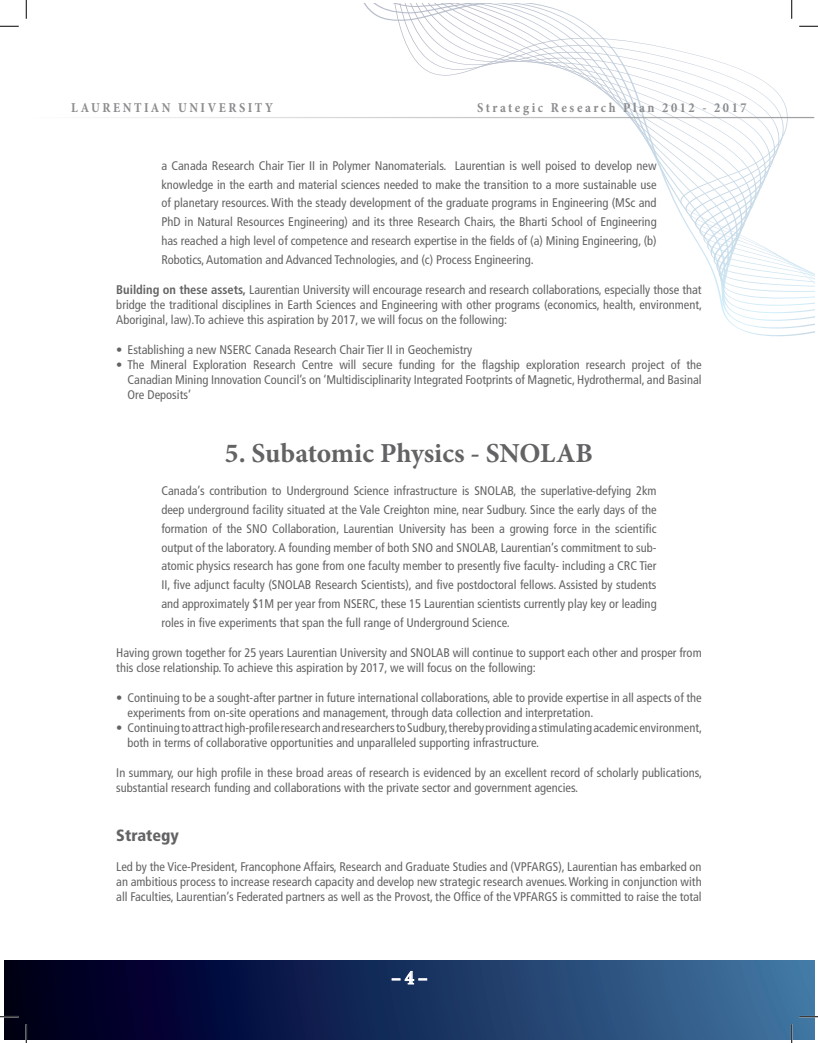
<style>
.page{position:relative;width:818px;height:1043px;background:#fff}
.page>*{position:absolute;margin:0;border:0;box-sizing:border-box;transform-origin:0 0}
.t1{font:700 27.5px "Minion Pro";letter-spacing:-.005em;color:#636366}
.t2{font:700 condensed 20px "Minion Pro";color:#fff}
.t3{font:900 condensed 16.25px "Frutiger LT Std";color:#636366}
.t4{font:700 condensed 13.75px "Minion Pro";letter-spacing:.19em;color:#8a8c8f}
.t5{font:condensed 12.5px/18.8px "Frutiger LT Std";color:#636366;text-align:justify}
.s1{font-weight:700}
</style>
<div class="page">
<svg style="left:364px;top:4px;width:450px;height:333px"></svg>
<div style="left:5px;top:960px;width:809px;height:79px;background:linear-gradient(to right,#000017,#3f74a4)"></div>
<hr style="left:26px;top:117px;width:788px;height:1px;background:#9d9fa2">
<svg style="left:392px;top:970px;width:34px;height:14px"></svg>
<svg style="left:0;top:25px;width:19px;height:2px"></svg>
<svg style="left:799px;top:25px;width:19px;height:2px"></svg>
<svg style="left:0;top:1015px;width:19px;height:2px"></svg>
<svg style="left:799px;top:1015px;width:19px;height:2px"></svg>
<svg style="left:25px;top:0;width:2px;height:19px"></svg>
<svg style="left:25px;top:1024px;width:2px;height:18px"></svg>
<svg style="left:790px;top:0;width:2px;height:19px"></svg>
<svg style="left:790px;top:1024px;width:2px;height:18px"></svg>
<p class="t4" style="left:71px;top:98px;width:203px">LAURENTIAN UNIVERSITY</p>
<p class="t4" style="left:477px;top:98px;width:271px">Strategic Research Plan 2012 - 2017</p>
<p class="t5" style="left:161px;top:156px;width:497px">a Canada Research Chair Tier II in Polymer Nanomaterials. Laurentian is well poised to develop new knowledge in the earth and material sciences needed to make the transition to a more sustainable use of planetary resources. With the steady development of the graduate programs in Engineering (MSc and PhD in Natural Resources Engineering) and its three Research Chairs, the Bharti School of Engineering has reached a high level of competence and research expertise in the fields of (a) Mining Engineering, (b)<br>Robotics, Automation and Advanced Technologies, and (c) Process Engineering.</p>
<p class="t5" style="left:116px;top:282px;width:587px;line-height:15px"><span class="s1">Building on these assets,</span> Laurentian University will encourage research and research collaborations, especially those that bridge the traditional disciplines in Earth Sciences and Engineering with other programs (economics, health, environment, Aboriginal, law).To achieve this aspiration by 2017, we will focus on the following:</p>
<p class="t5" style="left:116px;top:340px;width:357px">• Establishing a new NSERC Canada Research Chair Tier II in Geochemistry</p>
<p class="t5" style="left:128px;top:357px;width:575px;line-height:15px;text-indent:-11px">• The Mineral Exploration Research Centre will secure funding for the flagship exploration research project of the Canadian Mining Innovation Council’s on ‘Multidisciplinarity Integrated Footprints of Magnetic, Hydrothermal, and Basinal Ore Deposits’</p>
<p class="t1" style="left:225px;top:433px;width:369px">5. Subatomic Physics - SNOLAB</p>
<p class="t5" style="left:161px;top:482px;width:497px">Canada’s contribution to Underground Science infrastructure is SNOLAB, the superlative-defying 2km deep underground facility situated at the Vale Creighton mine, near Sudbury. Since the early days of the formation of the SNO Collaboration, Laurentian University has been a growing force in the scientific output of the laboratory.A founding member of both SNO and SNOLAB, Laurentian’s commitment to sub&shy;atomic physics research has gone from one faculty member to presently five faculty- including a CRC Tier II, five adjunct faculty (SNOLAB Research Scientists), and five postdoctoral fellows. Assisted by students and approximately $1M per year from NSERC, these 15 Laurentian scientists currently play key or leading roles in five experiments that span the full range of Underground Science.</p>
<p class="t5" style="left:116px;top:645px;width:587px;line-height:15px">Having grown together for 25 years Laurentian University and SNOLAB will continue to support each other and prosper from this close relationship. To achieve this aspiration by 2017, we will focus on the following:</p>
<p class="t5" style="left:128px;top:690px;width:575px;line-height:15px;text-indent:-11px">• Continuing to be a sought-after partner in future international collaborations, able to provide expertise in all aspects of the experiments from on-site operations and management, through data collection and interpretation.</p>
<p class="t5" style="left:128px;top:720px;width:576px;line-height:15px;text-indent:-11px">• Continuingtoattracthigh-profileresearchandresearcherstoSudbury,therebyprovidingastimulatingacademicenvironment, both in terms of collaborative opportunities and unparalleled supporting infrastructure.</p>
<p class="t5" style="left:116px;top:765px;width:587px;line-height:15px">In summary, our high profile in these broad areas of research is evidenced by an excellent record of scholarly publications, substantial research funding and collaborations with the private sector and government agencies.</p>
<p class="t3" style="left:116px;top:826px;width:64px">Strategy</p>
<p class="t5" style="left:116px;top:859px;width:587px;line-height:15px">Led by the Vice-President, Francophone Affairs, Research and Graduate Studies and (VPFARGS), Laurentian has embarked on an ambitious process to increase research capacity and develop new strategic research avenues.Working in conjunction with all Faculties, Laurentian’s Federated partners as well as the Provost, the Office of the VPFARGS is committed to raise the total</p>
<p class="t2" style="left:391px;top:963px;width:38px">– 4 –</p>
</div>
